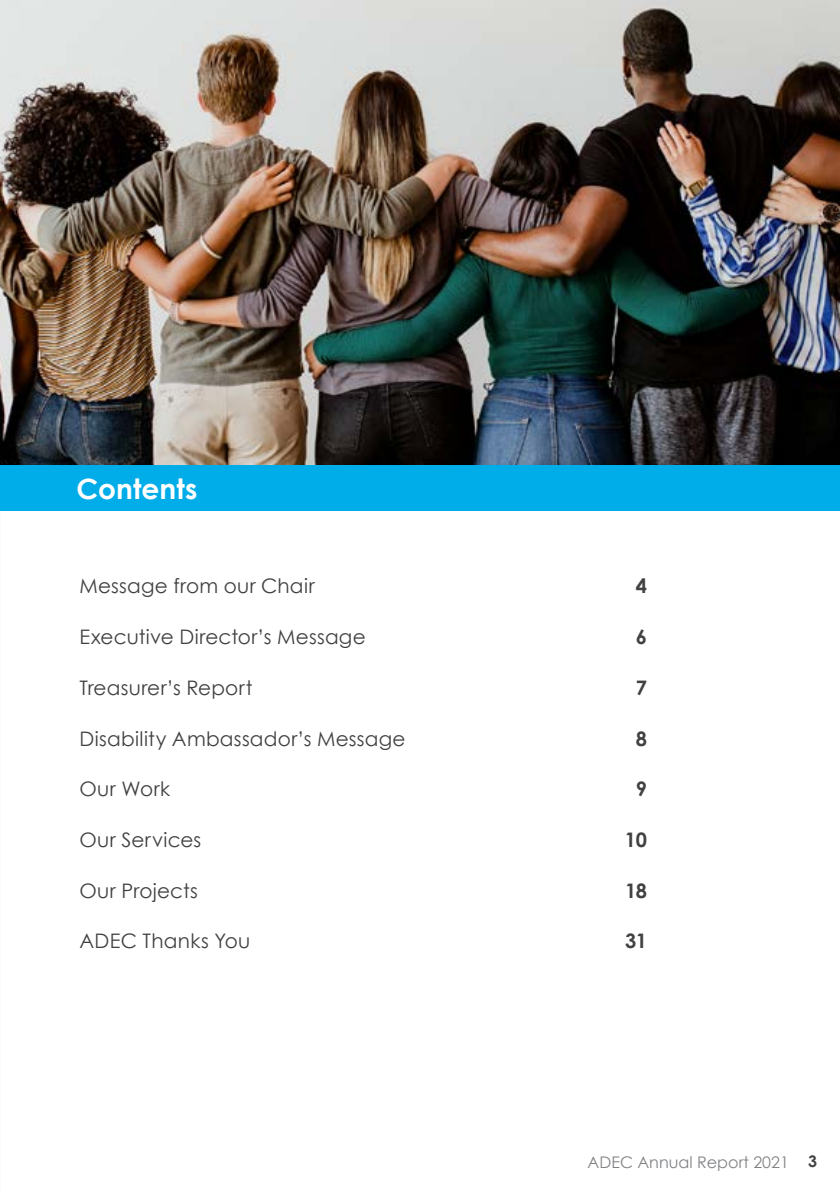
<style>
.page{position:relative;width:840px;height:1191px;background:#fff}
.page>*{position:absolute;margin:0;border:0;box-sizing:border-box;transform-origin:0 0}
.t1{font:700 28px "Century Gothic";color:#fff}
.t2{font:20px "Century Gothic";letter-spacing:.01em;color:#414042}
.t3{font:700 20px "Century Gothic";color:#414042}
.t4{font:16px "Century Gothic";color:#808285}
.s1{font-weight:700;color:#414042}
</style>
<div class="page">
<img style="left:1px;top:0;width:838px;height:465px">
<img style="left:0;top:0;width:1px;height:508px">
<div style="left:0;top:465px;width:839px;height:45px;background:#00ade9"></div>
<h1 class="t1" style="left:77px;top:471px;width:122px">Contents</h1>
<p class="t2" style="left:79px;top:574px;width:236px">Message from our Chair</p>
<p class="t3" style="left:635px;top:573px;width:13px">4</p>
<p class="t2" style="left:79px;top:625px;width:287px">Executive Director’s Message</p>
<p class="t3" style="left:635px;top:624px;width:13px">6</p>
<p class="t2" style="left:79px;top:675px;width:175px">Treasurer’s Report</p>
<p class="t3" style="left:635px;top:675px;width:13px">7</p>
<p class="t2" style="left:79px;top:726px;width:327px">Disability Ambassador’s Message</p>
<p class="t3" style="left:635px;top:725px;width:13px">8</p>
<p class="t2" style="left:79px;top:777px;width:92px">Our Work</p>
<p class="t3" style="left:635px;top:776px;width:13px">9</p>
<p class="t2" style="left:79px;top:827px;width:123px">Our Services</p>
<p class="t3" style="left:624px;top:827px;width:23px">10</p>
<p class="t2" style="left:79px;top:878px;width:120px">Our Projects</p>
<p class="t3" style="left:624px;top:878px;width:23px">18</p>
<p class="t2" style="left:79px;top:929px;width:172px">ADEC Thanks You</p>
<p class="t3" style="left:624px;top:928px;width:23px">31</p>
<p class="t4" style="left:587px;top:1152px;width:231px">ADEC Annual Report 2021 <span class="s1">3</span></p>
</div>
